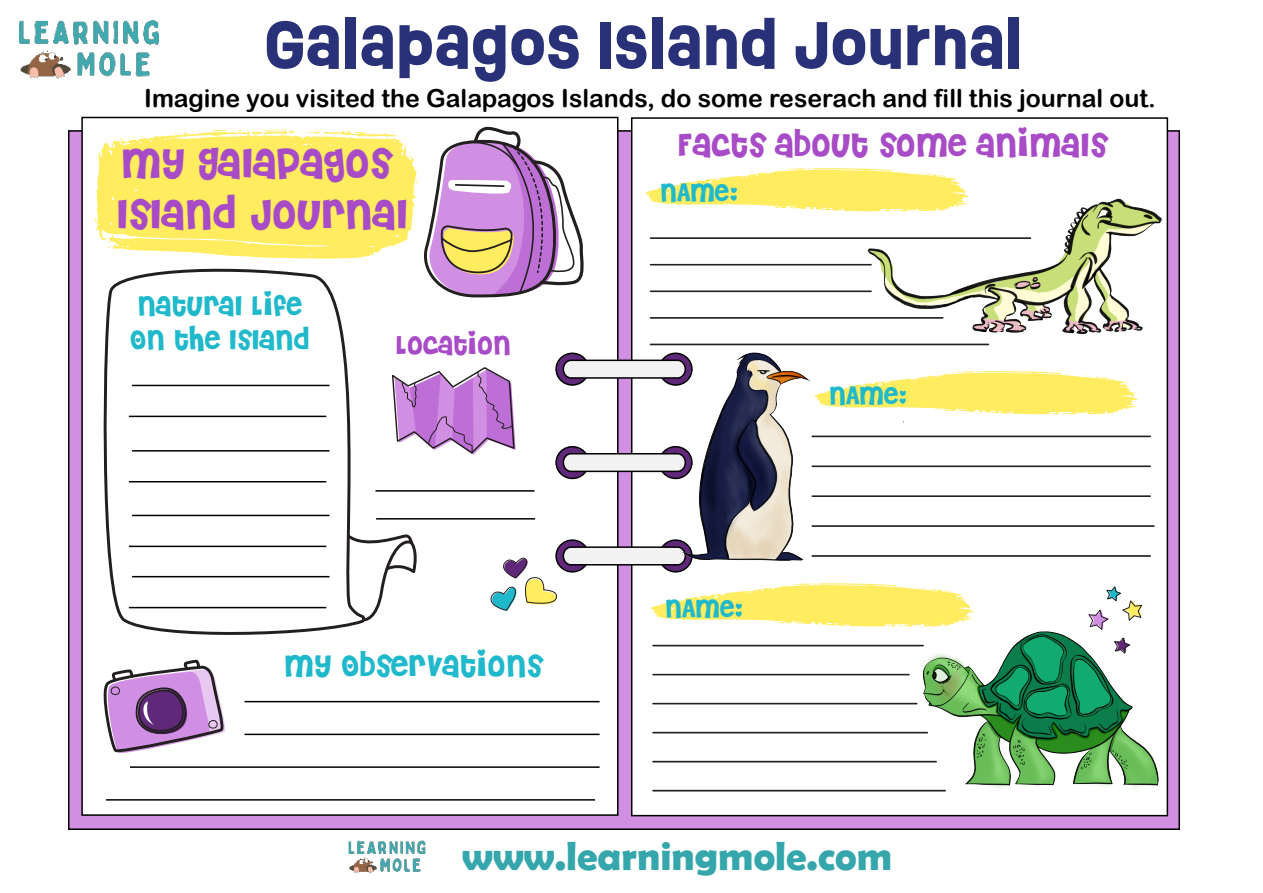
<style>
.page{position:relative;width:1263px;height:893px;background:#fff}
.page>*{position:absolute;margin:0;border:0;box-sizing:border-box;transform-origin:0 0}
.t1{font:700 61.5px "Ruddy";color:#293278}
.t2{font:42px/50.4px "Cheri";color:#a84bc6}
.t3{font:700 40.8px "Berlin Sans FB Demi";color:#35a7ac}
.t4{font:33.75px "Cheri";color:#a84bc6}
.t5{font:31.2px "Cheri";color:#20b9cb}
.t6{font:28.2px/33.9px "Cheri";color:#20b9cb}
.t7{font:27.15px "Cheri";color:#a84bc6}
.t8{font:26.1px "Cheri";color:#20b9cb}
.t9{font:24.75px "Arial Rounded MT Bold";color:#000}
</style>
<div class="page">
<img style="left:20px;top:20px;width:139px;height:59px">
<img style="left:349px;top:840px;width:76px;height:34px">
<div style="left:68px;top:130px;width:1112px;height:700px;background:#d08fe1;border:2px solid #000"></div>
<div style="left:81px;top:117px;width:537px;height:699px;background:#fff;border:2px solid #000"></div>
<svg style="left:556px;top:353px;width:33px;height:32px"></svg>
<div style="left:555px;top:353px;width:34px;height:33px;border:2px solid #000;border-radius:50%"></div>
<svg style="left:556px;top:447px;width:33px;height:31px"></svg>
<div style="left:555px;top:446px;width:34px;height:33px;border:2px solid #000;border-radius:50%"></div>
<svg style="left:556px;top:540px;width:33px;height:32px"></svg>
<div style="left:555px;top:539px;width:34px;height:34px;border:2px solid #000;border-radius:50%"></div>
<div style="left:631px;top:117px;width:537px;height:699px;background:#fff;border:2px solid #000"></div>
<svg style="left:562px;top:359px;width:84px;height:20px"></svg>
<svg style="left:562px;top:452px;width:84px;height:21px"></svg>
<svg style="left:103px;top:299px;width:259px;height:336px"></svg>
<svg style="left:344px;top:532px;width:73px;height:91px"></svg>
<svg style="left:1088px;top:586px;width:55px;height:44px"></svg>
<hr style="left:653px;top:645px;width:270px;height:1px;background:#231f20">
<hr style="left:653px;top:703px;width:264px;height:1px;background:#231f20">
<hr style="left:653px;top:732px;width:274px;height:1px;background:#231f20">
<hr style="left:653px;top:761px;width:283px;height:1px;background:#231f20">
<hr style="left:653px;top:790px;width:292px;height:1px;background:#231f20">
<svg style="left:103px;top:659px;width:122px;height:94px"></svg>
<svg style="left:392px;top:367px;width:123px;height:88px"></svg>
<img style="left:841px;top:117px;width:340px;height:372px">
<hr style="left:650px;top:237px;width:380px;height:2px;background:#231f20">
<hr style="left:650px;top:264px;width:221px;height:1px;background:#231f20">
<hr style="left:650px;top:290px;width:221px;height:2px;background:#231f20">
<hr style="left:650px;top:317px;width:293px;height:2px;background:#231f20">
<hr style="left:650px;top:344px;width:338px;height:1px;background:#231f20">
<img style="left:917px;top:631px;width:242px;height:161px">
<hr style="left:375px;top:490px;width:159px;height:2px;background:#000">
<hr style="left:376px;top:518px;width:159px;height:2px;background:#000">
<svg style="left:95px;top:126px;width:489px;height:173px"></svg>
<hr style="left:132px;top:385px;width:197px;height:1px;background:#000">
<hr style="left:129px;top:416px;width:197px;height:1px;background:#000">
<hr style="left:132px;top:450px;width:197px;height:2px;background:#000">
<hr style="left:129px;top:481px;width:197px;height:1px;background:#000">
<hr style="left:132px;top:515px;width:197px;height:1px;background:#000">
<hr style="left:129px;top:546px;width:197px;height:1px;background:#000">
<hr style="left:132px;top:576px;width:197px;height:1px;background:#000">
<hr style="left:129px;top:607px;width:197px;height:1px;background:#000">
<hr style="left:244px;top:701px;width:356px;height:1px;background:#000">
<hr style="left:244px;top:734px;width:356px;height:1px;background:#000">
<hr style="left:130px;top:766px;width:470px;height:2px;background:#000">
<hr style="left:106px;top:799px;width:489px;height:2px;background:#000">
<svg style="left:645px;top:167px;width:324px;height:45px"></svg>
<svg style="left:490px;top:546px;width:484px;height:81px"></svg>
<img style="left:646px;top:323px;width:265px;height:382px">
<svg style="left:814px;top:370px;width:324px;height:45px"></svg>
<hr style="left:812px;top:436px;width:338px;height:1px;background:#231f20">
<hr style="left:812px;top:465px;width:338px;height:2px;background:#231f20">
<hr style="left:812px;top:495px;width:338px;height:2px;background:#231f20">
<hr style="left:812px;top:525px;width:342px;height:2px;background:#231f20">
<hr style="left:812px;top:555px;width:338px;height:2px;background:#231f20">
<h1 class="t1" style="left:264px;top:-2px;width:759px">GALAPAGOS ISLAND JOURNAL</h1>
<p class="t9" style="left:144px;top:83px;width:1013px">Imagine you visited the Galapagos Islands, do some reserach and fill this journal out.</p>
<h2 class="t2" style="left:114px;top:141px;width:293px">MY GALAPAGOS<br>ISLAND JOURNAL</h2>
<p class="t6" style="left:128px;top:290px;width:181px">NATURAL LIFE<br>ON THE ISLAND</p>
<p class="t7" style="left:394px;top:331px;width:117px">LOCATION</p>
<p class="t5" style="left:282px;top:649px;width:260px">MY OBSERVATIONS</p>
<h3 class="t4" style="left:675px;top:127px;width:431px">FACTS ABOUT SOME ANIMALS</h3>
<p class="t8" style="left:658px;top:179px;width:80px">NAME:</p>
<p class="t8" style="left:664px;top:594px;width:80px">NAME:</p>
<p class="t8" style="left:827px;top:382px;width:80px">NAME:</p>
<h3 class="t3" style="left:462px;top:832px;width:432px">www.learningmole.com</h3>
</div>
